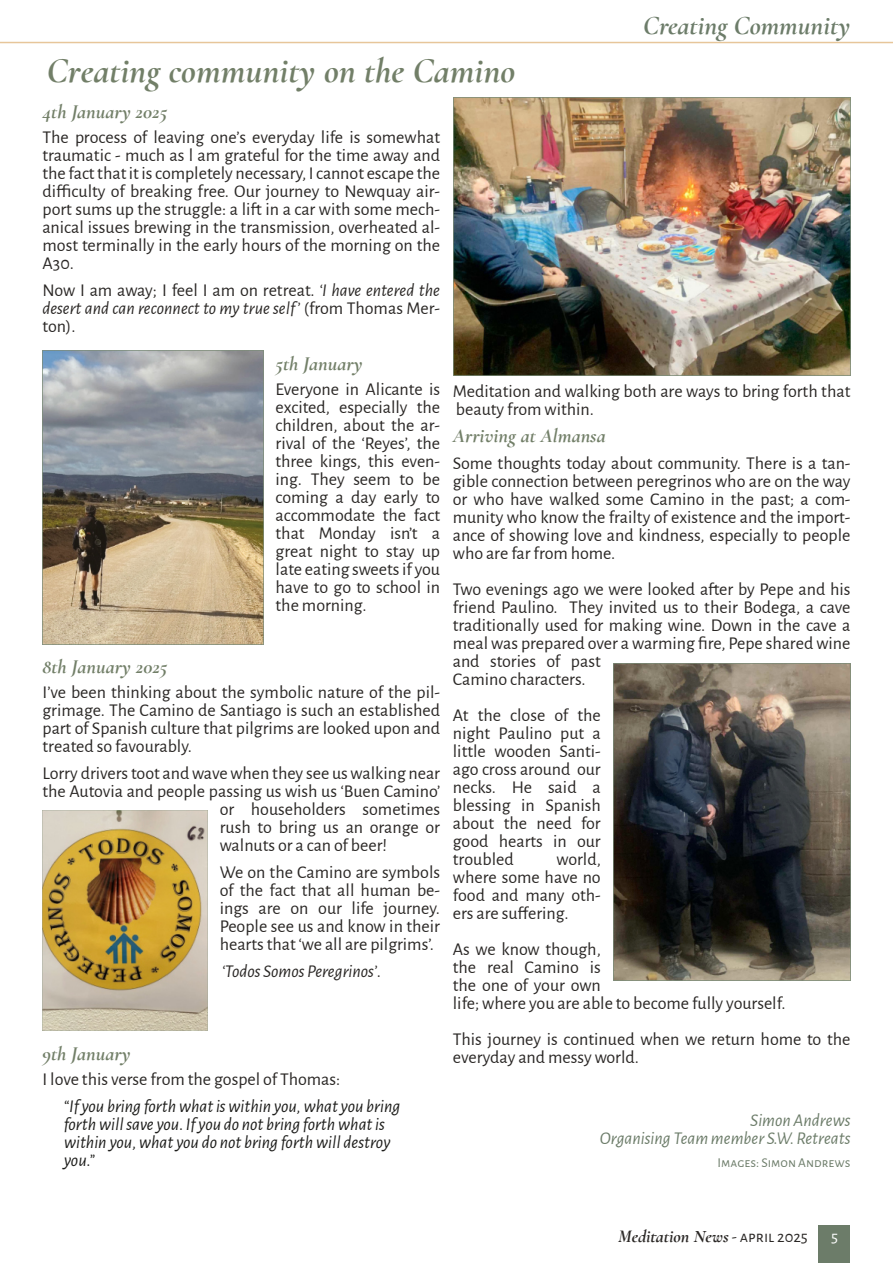
<style>
.page{position:relative;width:893px;height:1263px;background:#fff}
.page>*{position:absolute;margin:0;border:0;box-sizing:border-box;transform-origin:0 0}
.t1{font:italic 700 36px "Cormorant Garamond";color:#727f68}
.t2{font:italic 700 27px "Cormorant Garamond";color:#6c7c69}
.t3{font:italic 700 20.25px "Cormorant Garamond";color:#727f68}
.t4{font:18px/18px "Alegreya Sans";color:#2a2725;text-align:justify}
.t5{font:italic 18px/18px "Alegreya Sans";color:#1d1d1b}
.t6{font:italic 18px/18px "Alegreya Sans";color:#2a2725;text-align:justify}
.t7{font:italic 18px/18px "Alegreya Sans";color:#6c7c69;text-align:right}
.t8{font:italic 700 18px "Cormorant Garamond";color:#2a2725}
.t9{font:16.5px "Alegreya Sans SC";color:#fff}
.t10{font:13.5px "Alegreya Sans SC";color:#6c7c69}
.s1{font-style:normal}
.s2{font-family:"Alegreya Sans SC";font-weight:400;font-style:normal;font-size:16.5px}
</style>
<div class="page">
<img style="left:42px;top:351px;width:221px;height:294px">
<img style="left:613px;top:663px;width:238px;height:317px">
<img style="left:454px;top:97px;width:397px;height:278px">
<img style="left:42px;top:811px;width:165px;height:220px">
<div style="left:818px;top:1225px;width:32px;height:38px;background:#6c7c69"></div>
<hr style="left:0;top:42px;width:893px;height:1px;background:#e7c69a">
<h1 class="t1" style="left:47px;top:49px;width:470px">Creating community on the Camino</h1>
<h2 class="t2" style="left:643px;top:9px;width:209px">Creating Community</h2>
<p class="t3" style="left:43px;top:99px;width:126px">4th January 2025</p>
<p class="t4" style="left:43px;top:128px;width:399px">The process of leaving one’s everyday life is somewhat traumatic - much as l am grateful for the time away and the fact that it is completely necessary, I cannot escape the difficulty of breaking free. Our journey to Newquay air‐ port sums up the struggle: a lift in a car with some mech‐ anical issues brewing in the transmission, overheated al‐ most terminally in the early hours of the morning on the A30.</p>
<p class="t6" style="left:43px;top:281px;width:399px"><span class="s1">Now I am away; I feel I am on retreat.</span> ‘I have entered the desert and can reconnect to my true self’ <span class="s1">(from Thomas Mer‐ ton).</span></p>
<p class="t3" style="left:276px;top:351px;width:89px">5th January</p>
<p class="t4" style="left:276px;top:380px;width:166px">Everyone in Alicante is excited, especially the children, about the ar‐ rival of the ‘Reyes’, the three kings, this even‐ ing. They seem to be coming a day early to accommodate the fact that Monday isn’t a great night to stay up late eating sweets if you have to go to school in the morning.</p>
<p class="t3" style="left:43px;top:654px;width:127px">8th January 2025</p>
<p class="t4" style="left:43px;top:683px;width:399px">I’ve been thinking about the symbolic nature of the pil‐ grimage. The Camino de Santiago is such an established part of Spanish culture that pilgrims are looked upon and treated so favourably.</p>
<p class="t4" style="left:43px;top:764px;width:399px">Lorry drivers toot and wave when they see us walking near</p>
<p class="t4" style="left:43px;top:782px;width:399px">the Autovia and people passing us wish us ‘Buen Camino’</p>
<p class="t4" style="left:220px;top:800px;width:222px">or householders sometimes</p>
<p class="t4" style="left:220px;top:818px;width:222px">rush to bring us an orange or</p>
<p class="t4" style="left:220px;top:836px;width:169px">walnuts or a can of beer!</p>
<p class="t4" style="left:220px;top:863px;width:222px">We on the Camino are symbols of the fact that all human be‐ ings are on our life journey.<br>People see us and know in their hearts that ‘we all are pilgrims’.</p>
<p class="t6" style="left:222px;top:962px;width:161px">‘Todos Somos Peregrinos’<span class="s1">.</span></p>
<p class="t3" style="left:43px;top:1041px;width:90px">9th January</p>
<p class="t4" style="left:43px;top:1070px;width:299px">I love this verse from the gospel of Thomas:</p>
<p class="t5" style="left:64px;top:1097px;width:338px">“If you bring forth what is within you, what you bring forth will save you. If you do not bring forth what is within you, what you do not bring forth will destroy you.”</p>
<p class="t4" style="left:453px;top:383px;width:399px">Meditation and walking both are ways to bring forth that beauty from within.</p>
<p class="t3" style="left:453px;top:424px;width:154px">Arriving at Almansa</p>
<p class="t4" style="left:453px;top:455px;width:399px">Some thoughts today about community. There is a tan‐ gible connection between peregrinos who are on the way or who have walked some Camino in the past; a com‐ munity who know the frailty of existence and the import‐ ance of showing love and kindness, especially to people who are far from home.</p>
<p class="t4" style="left:453px;top:581px;width:399px;text-align:left">Two evenings ago we were looked after by Pepe and his friend Paulino. They invited us to their Bodega, a cave traditionally used for making wine. Down in the cave a meal was prepared over a warming fire, Pepe shared wine and stories of past<br>Camino characters.</p>
<p class="t4" style="left:453px;top:707px;width:149px">At the close of the night Paulino put a little wooden Santi‐ ago cross around our necks. He said a blessing in Spanish about the need for good hearts in our troubled</p>
<p class="t4" style="left:453px;top:851px;width:149px;text-indent:104px">world, where some have no food and many oth‐ ers are suffering.</p>
<p class="t4" style="left:453px;top:941px;width:334px;text-align:left">As we know though,<br>the real Camino is<br>the one of your own<br>life; where you are able to become fully yourself.</p>
<p class="t4" style="left:453px;top:1031px;width:399px">This journey is continued when we return home to the everyday and messy world.</p>
<p class="t7" style="left:600px;top:1112px;width:252px">Simon Andrews<br>Organising Team member S.W. Retreats</p>
<p class="t10" style="left:718px;top:1156px;width:134px">Images: Simon Andrews</p>
<p class="t8" style="left:618px;top:1225px;width:191px">Meditation News <span class="s2">- april 2025</span></p>
<p class="t9" style="left:831px;top:1229px;width:8px">5</p>
</div>
